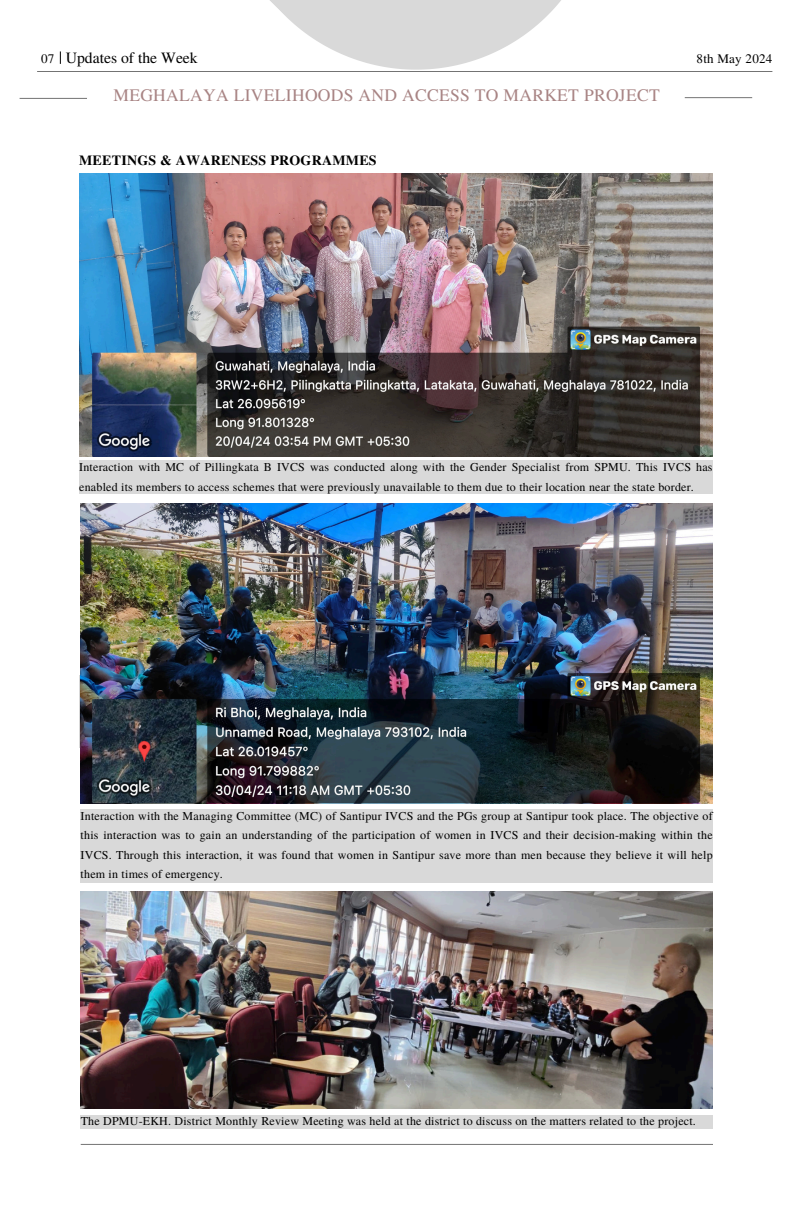
<style>
.page{position:relative;width:792px;height:1224px;background:#fff}
.page>*{position:absolute;margin:0;border:0;box-sizing:border-box;transform-origin:0 0}
.t1{font:17.5px "Te X Gyre Termes";letter-spacing:.015em;color:#a88484}
.t2{font:15.7px "Te X Gyre Termes";color:#000}
.t3{font:700 14px "Te X Gyre Termes";letter-spacing:.015em;color:#000}
.t4{font:13.1px "Te X Gyre Termes";letter-spacing:.015em;color:#000}
.t5{font:12px/19.5px "Te X Gyre Termes";letter-spacing:.015em;color:#000}
</style>
<div class="page">
<svg style="left:60px;top:51px;width:1px;height:13px"></svg>
<hr style="left:37px;top:71px;width:735px;height:1px;background:#737373">
<svg style="left:270px;top:0;width:291px;height:70px"></svg>
<hr style="left:20px;top:98px;width:67px;height:1px;background:#737373">
<hr style="left:685px;top:97px;width:67px;height:1px;background:#737373">
<hr style="left:81px;top:1144px;width:632px;height:1px;background:#737373">
<div style="left:81px;top:809px;width:632px;height:74px;background:#d9d9d9"></div>
<div style="left:79px;top:461px;width:634px;height:33px;background:#d9d9d9"></div>
<img style="left:79px;top:173px;width:634px;height:283px">
<img style="left:81px;top:503px;width:632px;height:300px">
<img style="left:81px;top:892px;width:632px;height:217px">
<div style="left:81px;top:1115px;width:632px;height:13px;background:#d9d9d9"></div>
<p class="t4" style="left:41px;top:49px;width:15px">07</p>
<h1 class="t2" style="left:66px;top:46px;width:134px">Updates of the Week</h1>
<h4 class="t4" style="left:697px;top:49px;width:77px">8th May 2024</h4>
<p class="t1" style="left:113px;top:82px;width:548px">MEGHALAYA LIVELIHOODS AND ACCESS TO MARKET PROJECT</p>
<h3 class="t3" style="left:79px;top:150px;width:299px">MEETINGS &amp; AWARENESS PROGRAMMES</h3>
<p class="t5" style="left:79px;top:457px;width:635px">Interaction with MC of Pillingkata B IVCS was conducted along with the Gender Specialist from SPMU. This IVCS has enabled its members to access schemes that were previously unavailable to them due to their location near the state border.</p>
<p class="t5" style="left:81px;top:805px;width:634px;text-align:justify">Interaction with the Managing Committee (MC) of Santipur IVCS and the PGs group at Santipur took place. The objective of this interaction was to gain an understanding of the participation of women in IVCS and their decision-making within the IVCS. Through this interaction, it was found that women in Santipur save more than men because they believe it will help them in times of emergency.</p>
<p class="t5" style="left:81px;top:1111px;width:617px">The DPMU-EKH. District Monthly Review Meeting was held at the district to discuss on the matters related to the project.</p>
</div>
